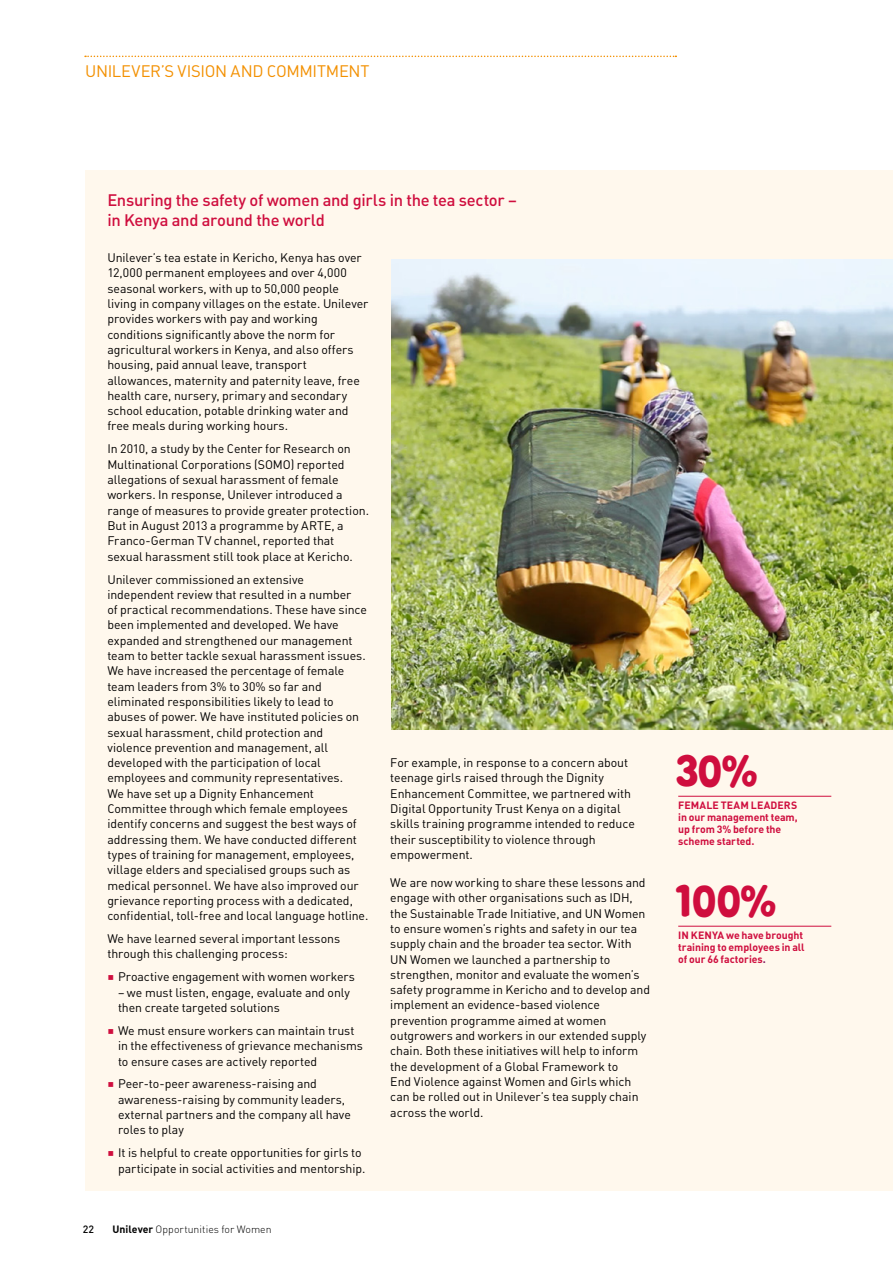
<style>
.page{position:relative;width:893px;height:1263px;background:#fff}
.page>*{position:absolute;margin:0;border:0;box-sizing:border-box;transform-origin:0 0}
.t1{font:700 42.75px "Unilever Illustrative Type";color:#cf0e3e}
.case_study_title{font:500 16.5px/19.5px "DIN Pro";letter-spacing:-.02em;color:#cf0e3e}
.t2{font:16.5px "DIN Pro";letter-spacing:-.02em;color:#f39000}
.body_bullets{font:12.3px/15.3px "DIN Pro";letter-spacing:-.005em;color:#000}
._02_Body_Text{font:12.3px/15.3px "DIN Pro";letter-spacing:-.005em;color:#000}
.t3{font:700 10.5px/12px "DIN Pro";letter-spacing:-.005em;color:#cf0e3e}
.t4{font:300 10.5px "DIN Pro";letter-spacing:.005em;color:#000}
.t5{font:500 10.5px "DIN Pro";color:#000}
.s1{color:#cf0e3e}
.s2{font-weight:700}
.s3{color:#7b105a}
</style>
<div class="page">
<svg style="left:85px;top:56px;width:591px;height:1px"></svg>
<div style="left:85px;top:170px;width:808px;height:1021px;background:#fff8ed"></div>
<img style="left:391px;top:259px;width:502px;height:470px">
<hr style="left:678px;top:796px;width:153px;height:1px;background:#cf0e3e">
<hr style="left:678px;top:926px;width:153px;height:1px;background:#cf0e3e">
<h2 class="t2" style="left:85px;top:59px;width:286px">UNILEVER’S VISION AND COMMITMENT</h2>
<p class="case_study_title" style="left:107px;top:189px;width:411px">Ensuring the safety of women and girls in the tea sector – in Kenya and around the world</p>
<p class="body_bullets" style="left:107px;top:249px;width:263px">Unilever’s tea estate in Kericho, Kenya has over 12,000 permanent employees and over 4,000 seasonal workers, with up to 50,000 people living in company villages on the estate. Unilever provides workers with pay and working conditions significantly above the norm for agricultural workers in Kenya, and also offers housing, paid annual leave, transport allowances, maternity and paternity leave, free health care, nursery, primary and secondary school education, potable drinking water and free meals during working hours.</p>
<p class="body_bullets" style="left:107px;top:440px;width:263px">In 2010, a study by the Center for Research on Multinational Corporations (SOMO) reported allegations of sexual harassment of female workers. In response, Unilever introduced a range of measures to provide greater protection.<br>But in August 2013 a programme by ARTE, a Franco-German TV channel, reported that sexual harassment still took place at Kericho.</p>
<p class="body_bullets" style="left:107px;top:570px;width:263px">Unilever commissioned an extensive independent review that resulted in a number<br>of practical recommendations. These have since been implemented and developed. We have expanded and strengthened our management team to better tackle sexual harassment issues.<br>We have increased the percentage of female team leaders from 3% to 30% so far and eliminated responsibilities likely to lead to abuses of power. We have instituted policies on sexual harassment, child protection and violence prevention and management, all developed with the participation of local employees and community representatives.<br>We have set up a Dignity Enhancement Committee through which female employees identify concerns and suggest the best ways of addressing them. We have conducted different types of training for management, employees, village elders and specialised groups such as medical personnel. We have also improved our grievance reporting process with a dedicated, confidential, toll-free and local language hotline.</p>
<p class="body_bullets" style="left:107px;top:930px;width:234px">We have learned several important lessons through this challenging process:</p>
<p class="body_bullets" style="left:107px;top:968px;width:249px"><span class="s1">○</span> Proactive engagement with women workers</p>
<p class="body_bullets" style="left:118px;top:983px;width:233px">– we must listen, engage, evaluate and only then create targeted solutions</p>
<p class="body_bullets" style="left:118px;top:1021px;width:246px;text-indent:-11px"><span class="s1">○</span> We must ensure workers can maintain trust in the effectiveness of grievance mechanisms to ensure cases are actively reported</p>
<p class="body_bullets" style="left:118px;top:1075px;width:234px;text-indent:-11px"><span class="s1">○</span> Peer-to-peer awareness-raising and awareness-raising by community leaders, external partners and the company all have roles to play</p>
<p class="body_bullets" style="left:118px;top:1144px;width:249px;text-indent:-11px"><span class="s1">○</span> It is helpful to create opportunities for girls to participate in social activities and mentorship.</p>
<p class="_02_Body_Text" style="left:390px;top:754px;width:246px">For example, in response to a concern about teenage girls raised through the Dignity Enhancement Committee, we partnered with Digital Opportunity Trust Kenya on a digital skills training programme intended to reduce their susceptibility to violence through empowerment.</p>
<p class="_02_Body_Text" style="left:390px;top:874px;width:261px">We are now working to share these lessons and engage with other organisations such as IDH, the Sustainable Trade Initiative, and UN Women to ensure women’s rights and safety in our tea supply chain and the broader tea sector. With UN Women we launched a partnership to strengthen, monitor and evaluate the women’s safety programme in Kericho and to develop and implement an evidence-based violence prevention programme aimed at women outgrowers and workers in our extended supply chain. Both these initiatives will help to inform the development of a Global Framework to<br>End Violence against Women and Girls which can be rolled out in Unilever’s tea supply chain across the world.</p>
<p class="t5" style="left:83px;top:1220px;width:13px">22</p>
<p class="t4" style="left:112px;top:1221px;width:161px"><span class="s2">Unilever</span> Opportunities for Women</p>
<h1 class="t1" style="left:675px;top:744px;width:84px">30%</h1>
<p class="t3" style="left:678px;top:798px;width:121px">FEMALE TEAM LEADERS in our management team, up from 3% before the scheme started.</p>
<h1 class="t1" style="left:676px;top:874px;width:103px">100%</h1>
<p class="t3" style="left:678px;top:928px;width:128px">IN KENYA we have brought training to employees in all of our 66 factories<span class="s3">.</span></p>
</div>
